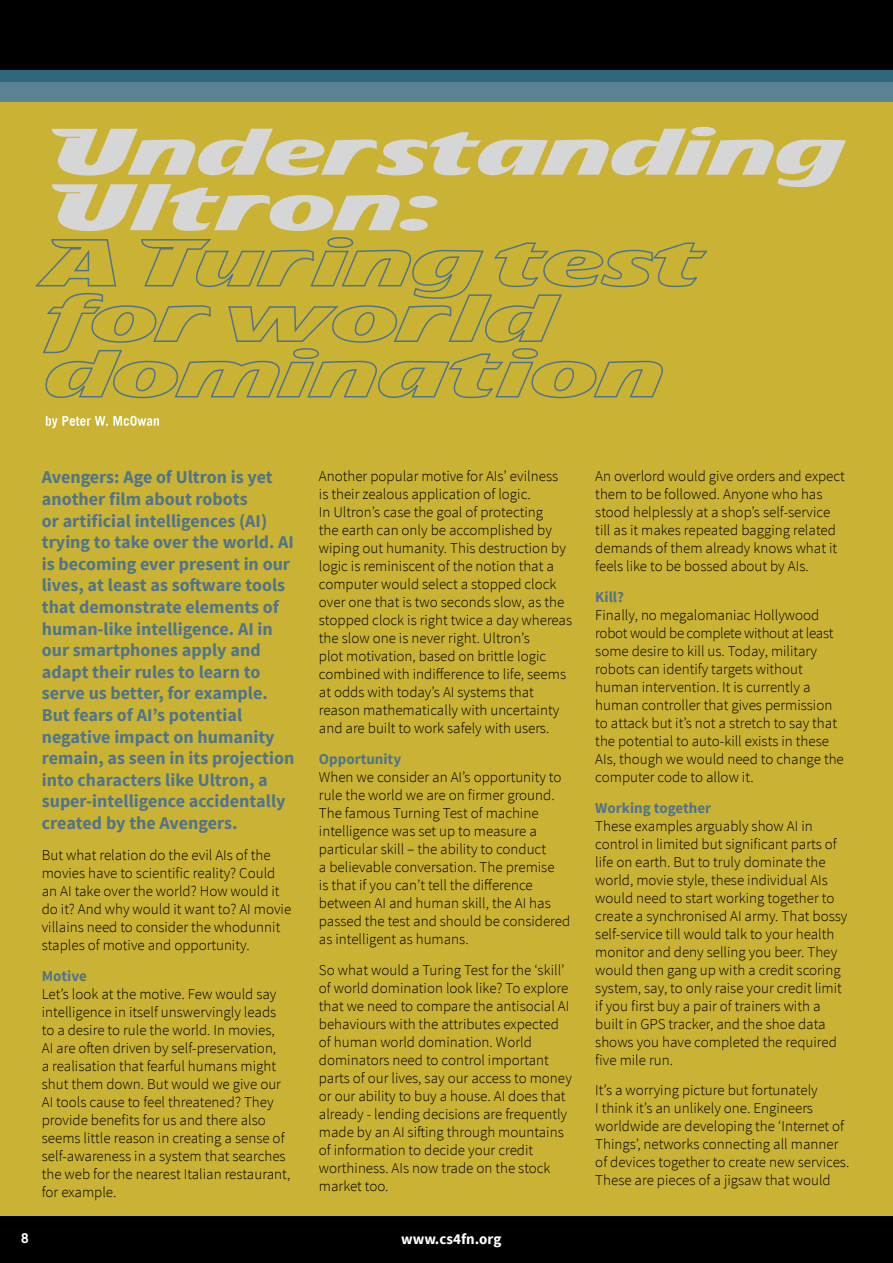
<style>
.page{position:relative;width:893px;height:1263px;background:#fff}
.page>*{position:absolute;margin:0;border:0;box-sizing:border-box;transform-origin:0 0}
.t1{font:700 18px/21.6px "Source Sans Pro";color:#50748b}
.t2{font:300 15px/18px "Source Sans Pro";color:#000}
.t3{font:700 15px "Source Sans Pro";color:#50748b}
.t4{font:700 15px "Source Sans Pro";color:#fff}
.t5{font:700 13.5px "Trade Gothic LT Std";color:#fff}
</style>
<div class="page">
<div style="left:0;top:99px;width:893px;height:1164px;background:#cab334"></div>
<div style="left:0;top:1216px;width:893px;height:47px;background:#000"></div>
<div style="left:0;top:0;width:893px;height:70px;background:#000"></div>
<div style="left:0;top:70px;width:893px;height:13px;background:#30677c"></div>
<div style="left:0;top:83px;width:893px;height:19px;background:#5b8195"></div>
<svg style="left:46px;top:416px;width:113px;height:12px"></svg>
<svg style="left:43px;top:303px;width:620px;height:96px"></svg>
<svg style="left:35px;top:237px;width:673px;height:66px"></svg>
<svg style="left:52px;top:187px;width:385px;height:44px"></svg>
<svg style="left:52px;top:127px;width:794px;height:60px"></svg>
<p class="t1" style="left:42px;top:467px;width:254px">Avengers: Age of Ultron is yet another film about robots<br>or artificial intelligences (AI) trying to take over the world. AI is becoming ever present in our lives, at least as software tools that demonstrate elements of human-like intelligence. AI in our smartphones apply and adapt their rules to learn to serve us better, for example.<br>But fears of AI’s potential negative impact on humanity remain, as seen in its projection into characters like Ultron, a super-intelligence accidentally created by the Avengers.</p>
<p class="t2" style="left:42px;top:846px;width:251px">But what relation do the evil AIs of the movies have to scientific reality? Could an AI take over the world? How would it do it? And why would it want to? AI movie villains need to consider the whodunnit staples of motive and opportunity.</p>
<p class="t3" style="left:42px;top:966px;width:47px">Motive</p>
<p class="t2" style="left:42px;top:985px;width:250px">Let’s look at the motive. Few would say intelligence in itself unswervingly leads to a desire to rule the world. In movies,<br>AI are often driven by self-preservation,<br>a realisation that fearful humans might shut them down. But would we give our AI tools cause to feel threatened? They provide benefits for us and there also seems little reason in creating a sense of self-awareness in a system that searches the web for the nearest Italian restaurant, for example.</p>
<p class="t2" style="left:319px;top:467px;width:255px">Another popular motive for AIs’ evilness<br>is their zealous application of logic.<br>In Ultron’s case the goal of protecting<br>the earth can only be accomplished by wiping out humanity. This destruction by logic is reminiscent of the notion that a computer would select a stopped clock over one that is two seconds slow, as the stopped clock is right twice a day whereas the slow one is never right. Ultron’s<br>plot motivation, based on brittle logic combined with indifference to life, seems at odds with today’s AI systems that reason mathematically with uncertainty and are built to work safely with users.</p>
<p class="t3" style="left:319px;top:749px;width:84px">Opportunity</p>
<p class="t2" style="left:319px;top:768px;width:253px">When we consider an AI’s opportunity to rule the world we are on firmer ground.<br>The famous Turning Test of machine intelligence was set up to measure a particular skill – the ability to conduct<br>a believable conversation. The premise<br>is that if you can’t tell the difference between AI and human skill, the AI has passed the test and should be considered as intelligent as humans.</p>
<p class="t2" style="left:319px;top:961px;width:254px">So what would a Turing Test for the ‘skill’ of world domination look like? To explore that we need to compare the antisocial AI behaviours with the attributes expected of human world domination. World dominators need to control important parts of our lives, say our access to money or our ability to buy a house. AI does that already - lending decisions are frequently made by an AI sifting through mountains of information to decide your credit worthiness. AIs now trade on the stock market too.</p>
<p class="t5" style="left:21px;top:1230px;width:9px">8</p>
<p class="t4" style="left:401px;top:1230px;width:102px">www.cs4fn.org</p>
<p class="t2" style="left:595px;top:467px;width:251px">An overlord would give orders and expect them to be followed. Anyone who has stood helplessly at a shop’s self-service till as it makes repeated bagging related demands of them already knows what it feels like to be bossed about by AIs.</p>
<p class="t3" style="left:595px;top:587px;width:30px">Kill?</p>
<p class="t2" style="left:595px;top:606px;width:250px">Finally, no megalomaniac Hollywood robot would be complete without at least some desire to kill us. Today, military robots can identify targets without human intervention. It is currently a human controller that gives permission to attack but it’s not a stretch to say that the potential to auto-kill exists in these AIs, though we would need to change the computer code to allow it.</p>
<p class="t3" style="left:595px;top:798px;width:117px">Working together</p>
<p class="t2" style="left:595px;top:817px;width:254px">These examples arguably show AI in control in limited but significant parts of life on earth. But to truly dominate the world, movie style, these individual AIs would need to start working together to create a synchronised AI army. That bossy self-service till would talk to your health monitor and deny selling you beer. They would then gang up with a credit scoring system, say, to only raise your credit limit if you first buy a pair of trainers with a built in GPS tracker, and the shoe data shows you have completed the required five mile run.</p>
<p class="t2" style="left:595px;top:1081px;width:255px">It’s a worrying picture but fortunately<br>I think it’s an unlikely one. Engineers worldwide are developing the ‘Internet of Things’, networks connecting all manner of devices together to create new services.<br>These are pieces of a jigsaw that would</p>
</div>
